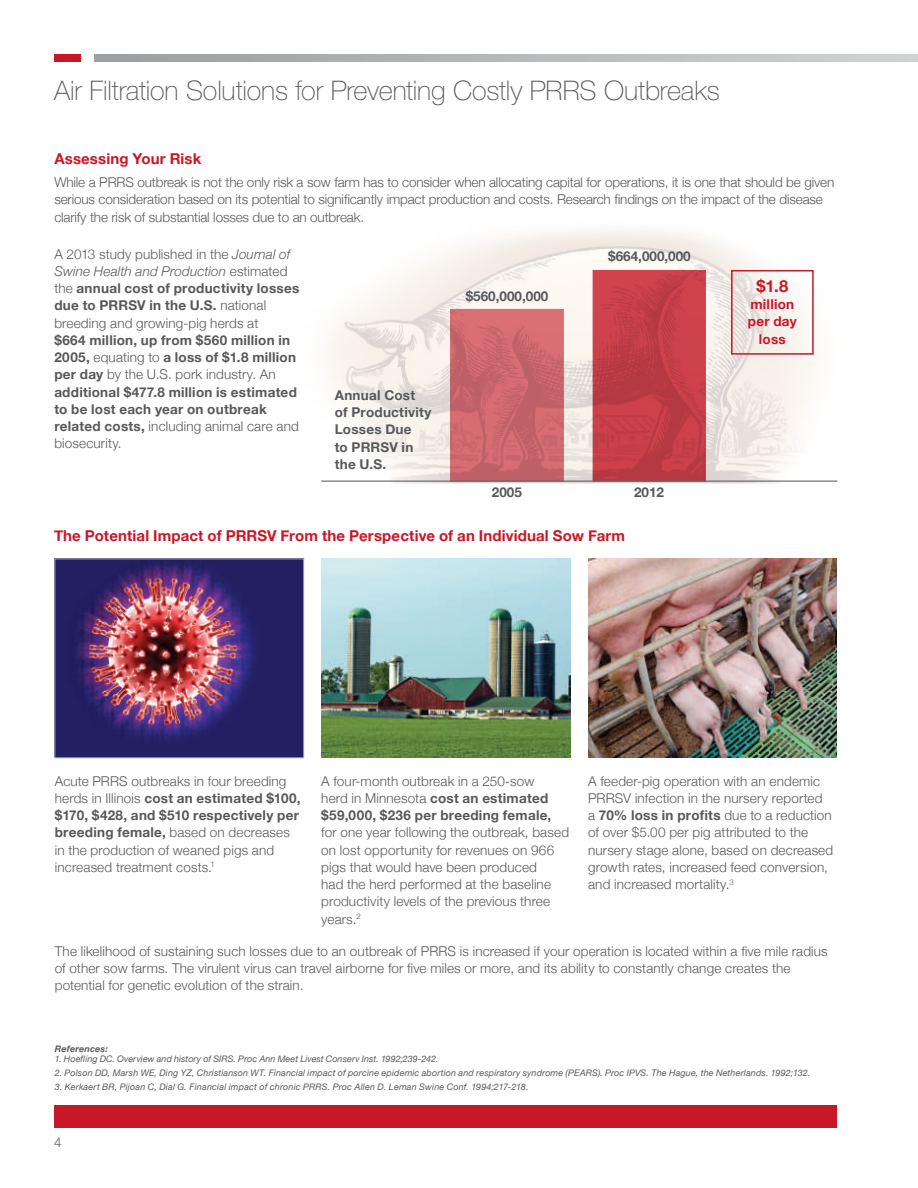
<style>
.page{position:relative;width:918px;height:1188px;background:#fff}
.page>*{position:absolute;margin:0;border:0;box-sizing:border-box;transform-origin:0 0}
.t1{font:100 27px "Helvetica Neue LT Std";letter-spacing:-.005em;color:#57585a}
.t2{font:700 16.5px "Helvetica Neue";color:#c81727}
.t3{font:700 15px "Helvetica Neue";letter-spacing:.01em;color:#c81727}
.t4{font:300 13.5px/17.2px "Helvetica Neue";letter-spacing:.01em;color:#57585a}
.t5{font:700 13.5px/17.2px "Helvetica Neue";letter-spacing:.015em;color:#57585a}
.t6{font:300 13.5px/17.2px "Helvetica Neue";letter-spacing:-.01em;color:#57585a}
.t7{font:700 13.5px/17.2px "Helvetica Neue";letter-spacing:.015em;color:#c81727;text-align:center}
.t8{font:italic 9px "Helvetica Neue";letter-spacing:.015em;color:#57585a}
.t9{font:italic 700 9px "Helvetica Neue";letter-spacing:.02em;color:#57585a}
.s1{font-style:italic}
.s2{font-weight:700}
.s3{font-weight:300}
</style>
<div class="page">
<div style="left:54px;top:1105px;width:783px;height:22px;background:#c81727"></div>
<img style="left:321px;top:229px;width:517px;height:255px">
<div style="left:54px;top:54px;width:26px;height:7px;background:#c81727"></div>
<svg style="left:94px;top:54px;width:824px;height:7px;background:#b7b8bb"></svg>
<img style="left:321px;top:559px;width:249px;height:199px">
<img style="left:56px;top:561px;width:246px;height:195px">
<div style="left:54px;top:559px;width:250px;height:199px;border:1px solid #b2b3b7"></div>
<img style="left:588px;top:559px;width:249px;height:199px">
<svg style="left:450px;top:309px;width:114px;height:172px;background:#cc676d"></svg>
<svg style="left:593px;top:270px;width:113px;height:211px;background:#c33e48"></svg>
<hr style="left:321px;top:481px;width:516px;height:1px;background:#636366">
<div style="left:731px;top:270px;width:83px;height:85px;border:2px solid #c81727"></div>
<h1 class="t1" style="left:54px;top:75px;width:667px">Air Filtration Solutions for Preventing Costly PRRS Outbreaks</h1>
<p class="t3" style="left:54px;top:147px;width:148px">Assessing Your Risk</p>
<p class="t6" style="left:54px;top:173px;width:781px">While a PRRS outbreak is not the only risk a sow farm has to consider when allocating capital for operations, it is one that should be given serious consideration based on its potential to significantly impact production and costs. Research findings on the impact of the disease clarify the risk of substantial losses due to an outbreak.</p>
<p class="t4" style="left:54px;top:244px;width:246px">A 2013 study published in the <span class="s1">Journal of Swine Health and Production</span> estimated the <span class="s2">annual cost of productivity losses due to PRRSV in the U.S.</span> national breeding and growing-pig herds at</p>
<p class="t5" style="left:54px;top:332px;width:246px">$664 million, up from $560 million in 2005, <span class="s3">equating to</span> a loss of $1.8 million per day <span class="s3">by the U.S. pork industry. An </span>additional $477.8 million is estimated to be lost each year on outbreak related costs, <span class="s3">including animal care and biosecurity.</span></p>
<p class="t5" style="left:466px;top:288px;width:84px">$560,000,000</p>
<p class="t5" style="left:608px;top:248px;width:84px">$664,000,000</p>
<p class="t5" style="left:335px;top:387px;width:98px">Annual Cost of Productivity<br>Losses Due<br>to PRRSV in the U.S.</p>
<p class="t5" style="left:492px;top:484px;width:32px">2005</p>
<p class="t5" style="left:634px;top:484px;width:32px">2012</p>
<p class="t3" style="left:54px;top:524px;width:573px">The Potential Impact of PRRSV From the Perspective of an Individual Sow Farm</p>
<p class="t2" style="left:756px;top:273px;width:33px">$1.8</p>
<p class="t7" style="left:748px;top:296px;width:50px">million per day loss</p>
<p class="t4" style="left:55px;top:771px;width:247px">Acute PRRS outbreaks in four breeding herds in Illinois <span class="s2">cost an estimated $100, $170, $428, and $510 respectively per breeding female,</span> based on decreases in the production of weaned pigs and increased treatment costs.<sup>1</sup></p>
<p class="t4" style="left:588px;top:771px;width:247px">A feeder-pig operation with an endemic PRRSV infection in the nursery reported<br>a <span class="s2">70% loss in profits</span> due to a reduction of over $5.00 per pig attributed to the nursery stage alone, based on decreased growth rates, increased feed conversion, and increased mortality.<sup>3</sup></p>
<p class="t5" style="left:321px;top:772px;width:232px"><span class="s3">A four-month outbreak in a 250-sow herd in Minnesota</span> cost an estimated $59,000, $236 per breeding female,</p>
<p class="t4" style="left:321px;top:823px;width:249px">for one year following the outbreak, based on lost opportunity for revenues on 966 pigs that would have been produced<br>had the herd performed at the baseline productivity levels of the previous three years.<sup>2</sup></p>
<p class="t4" style="left:55px;top:941px;width:774px">The likelihood of sustaining such losses due to an outbreak of PRRS is increased if your operation is located within a five mile radius of other sow farms. The virulent virus can travel airborne for five miles or more, and its ability to constantly change creates the potential for genetic evolution of the strain.</p>
<p class="t9" style="left:55px;top:1041px;width:55px">References:</p>
<p class="t8" style="left:55px;top:1053px;width:385px">1. Hoefling DC. Overview and history of SIRS. Proc Ann Meet Livest Conserv Inst. 1992;239-242.</p>
<p class="t8" style="left:55px;top:1067px;width:757px">2. Polson DD, Marsh WE, Ding YZ, Christianson WT. Financial impact of porcine epidemic abortion and respiratory syndrome (PEARS). Proc IPVS. The Hague, the Netherlands. 1992;132.</p>
<p class="t8" style="left:55px;top:1080px;width:475px">3. Kerkaert BR, Pijoan C, Dial G. Financial impact of chronic PRRS. Proc Allen D. Leman Swine Conf. 1994;217-218.</p>
<p class="t4" style="left:54px;top:1133px;width:9px">4</p>
</div>
